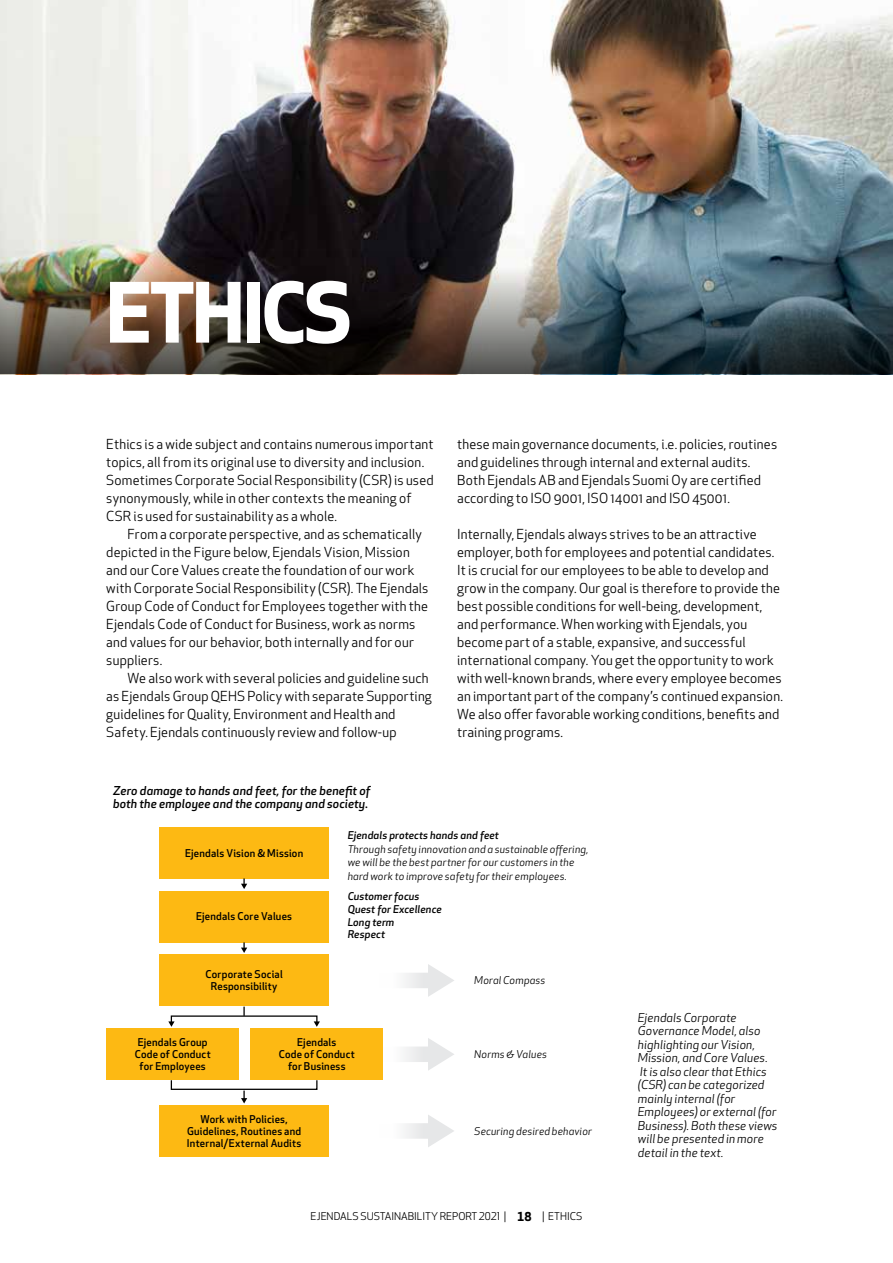
<style>
.page{position:relative;width:893px;height:1263px;background:#fff}
.page>*{position:absolute;margin:0;border:0;box-sizing:border-box;transform-origin:0 0}
.t1{font:700 81px "Apex New";letter-spacing:-.03em;color:#fff}
.t2{font:13.5px/18px "Apex New";letter-spacing:.015em;color:#000}
.t3{font:italic 12px/13.5px "Apex New";letter-spacing:.01em;color:#000}
.t4{font:italic 500 12px/13.5px "Apex New";letter-spacing:.015em;color:#000}
.t5{font:500 10.5px/12px "Apex New";letter-spacing:.02em;color:#000;text-align:center}
.t6{font:italic 10.5px/13.5px "Apex New";letter-spacing:.015em;color:#000}
.t7{font:italic 500 10.5px/12.8px "Apex New";letter-spacing:.015em;color:#000}
.t8{font:10.5px "Apex New";color:#000}
.s1{font-weight:700;font-size:12px}
</style>
<div class="page">
<svg style="left:405px;top:1038px;width:49px;height:33px"></svg>
<div style="left:159px;top:827px;width:170px;height:51px;background:#fdb913"></div>
<div style="left:159px;top:891px;width:170px;height:51px;background:#fdb913"></div>
<div style="left:159px;top:955px;width:170px;height:51px;background:#fdb913"></div>
<div style="left:106px;top:1028px;width:133px;height:52px;background:#fdb913"></div>
<div style="left:250px;top:1028px;width:133px;height:52px;background:#fdb913"></div>
<div style="left:159px;top:1105px;width:170px;height:52px;background:#fdb913"></div>
<svg style="left:168px;top:1021px;width:6px;height:6px"></svg>
<svg style="left:314px;top:1021px;width:6px;height:6px"></svg>
<div style="left:171px;top:1079px;width:146px;height:11px;border:1px solid #000"></div>
<svg style="left:243px;top:1006px;width:2px;height:10px"></svg>
<svg style="left:241px;top:1090px;width:6px;height:13px"></svg>
<svg style="left:241px;top:942px;width:6px;height:11px"></svg>
<svg style="left:241px;top:878px;width:6px;height:11px"></svg>
<svg style="left:405px;top:964px;width:49px;height:33px"></svg>
<svg style="left:405px;top:1115px;width:49px;height:32px"></svg>
<img style="left:0;top:0;width:893px;height:374px">
<img style="left:0;top:251px;width:892px;height:123px">
<h1 class="t1" style="left:106px;top:254px;width:247px">ETHICS</h1>
<p class="t2" style="left:106px;top:435px;width:329px">Ethics is a wide subject and contains numerous important topics, all from its original use to diversity and inclusion.<br>Sometimes Corporate Social Responsibility (CSR) is used synonymously, while in other contexts the meaning of CSR is used for sustainability as a whole.</p>
<p class="t2" style="left:106px;top:525px;width:324px;text-indent:21px">From a corporate perspective, and as schematically depicted in the Figure below, Ejendals Vision, Mission and our Core Values create the foundation of our work with Corporate Social Responsibility (CSR). The Ejendals Group Code of Conduct for Employees together with the Ejendals Code of Conduct for Business, work as norms and values for our behavior, both internally and for our suppliers.</p>
<p class="t2" style="left:106px;top:669px;width:327px;text-indent:21px">We also work with several policies and guideline such as Ejendals Group QEHS Policy with separate Supporting guidelines for Quality, Environment and Health and Safety. Ejendals continuously review and follow-up</p>
<p class="t2" style="left:457px;top:435px;width:322px">these main governance documents, i.e. policies, routines and guidelines through internal and external audits.<br>Both Ejendals AB and Ejendals Suomi Oy are certified according to ISO 9001, ISO 14001 and ISO 45001.</p>
<p class="t2" style="left:457px;top:525px;width:327px">Internally, Ejendals always strives to be an attractive employer, both for employees and potential candidates.<br>It is crucial for our employees to be able to develop and grow in the company. Our goal is therefore to provide the best possible conditions for well-being, development, and performance. When working with Ejendals, you become part of a stable, expansive, and successful international company. You get the opportunity to work with well-known brands, where every employee becomes an important part of the company’s continued expansion.<br>We also offer favorable working conditions, benefits and training programs.</p>
<p class="t4" style="left:113px;top:783px;width:259px">Zero damage to hands and feet, for the benefit of both the employee and the company and society.</p>
<p class="t7" style="left:348px;top:829px;width:153px">Ejendals protects hands and feet</p>
<p class="t6" style="left:348px;top:842px;width:242px">Through safety innovation and a sustainable offering, we will be the best partner for our customers in the hard work to improve safety for their employees.</p>
<p class="t7" style="left:348px;top:890px;width:96px">Customer focus<br>Quest for Excellence<br>Long term<br>Respect</p>
<p class="t5" style="left:185px;top:846px;width:120px">Ejendals Vision &amp; Mission</p>
<p class="t5" style="left:196px;top:910px;width:97px">Ejendals Core Values</p>
<p class="t5" style="left:206px;top:968px;width:79px">Corporate Social<br>Responsibility</p>
<p class="t6" style="left:474px;top:974px;width:72px">Moral Compass</p>
<p class="t5" style="left:135px;top:1036px;width:77px">Ejendals Group<br>Code of Conduct for Employees</p>
<p class="t5" style="left:279px;top:1036px;width:77px">Ejendals<br>Code of Conduct for Business</p>
<p class="t6" style="left:474px;top:1048px;width:74px">Norms &amp; Values</p>
<p class="t5" style="left:187px;top:1113px;width:116px">Work with Policies,<br>Guidelines, Routines and<br>Internal/External Audits</p>
<p class="t6" style="left:474px;top:1124px;width:119px">Securing desired behavior</p>
<p class="t8" style="left:311px;top:1210px;width:273px">EJENDALS SUSTAINABILITY REPORT 2021 | <span class="s1">18</span> | ETHICS</p>
<p class="t3" style="left:638px;top:1010px;width:141px">Ejendals Corporate<br>Governance Model, also highlighting our Vision,<br>Mission, and Core Values.<br>It is also clear that Ethics (CSR) can be categorized mainly internal (for<br>Employees) or external (for<br>Business). Both these views will be presented in more detail in the text.</p>
</div>
